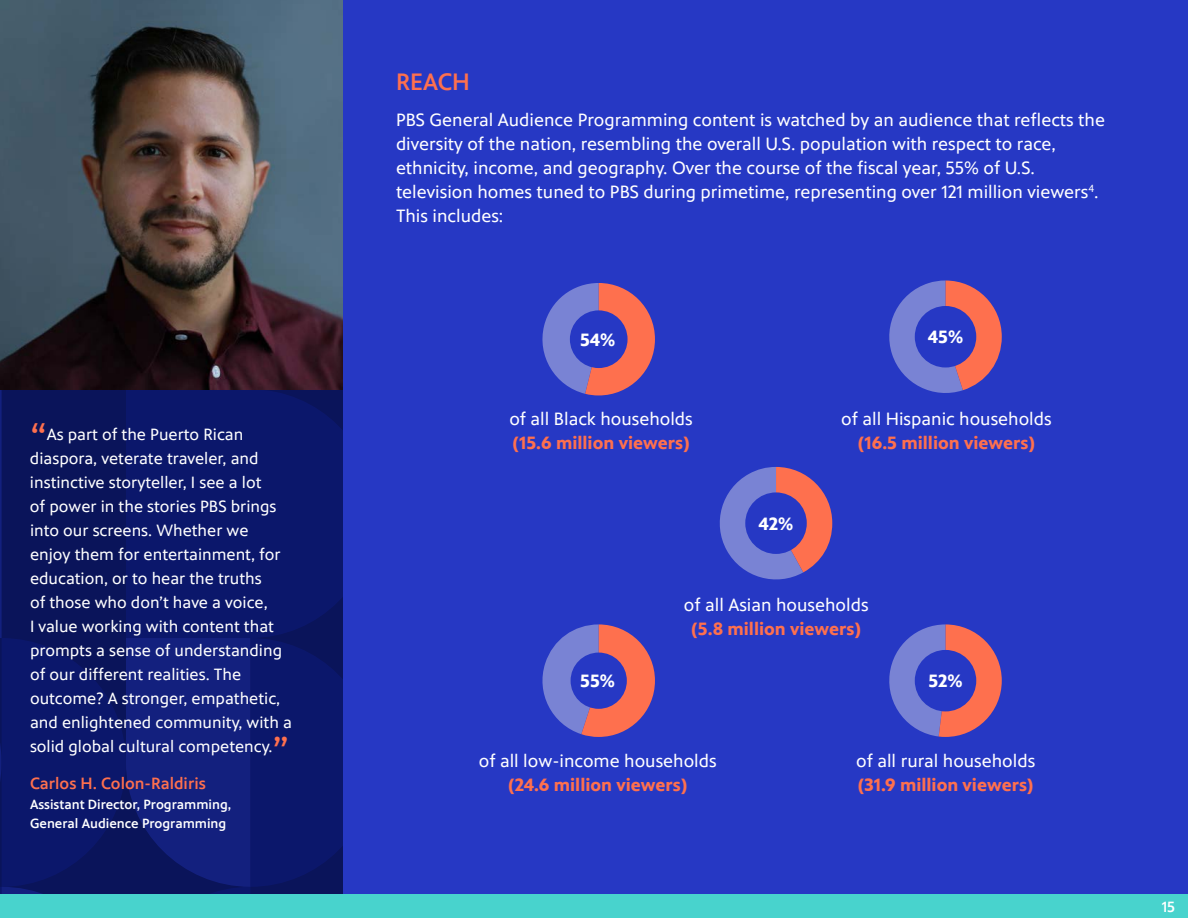
<style>
.page{position:relative;width:1188px;height:918px;background:#2638c4}
.page>*{position:absolute;margin:0;border:0;box-sizing:border-box;transform-origin:0 0}
.t1{font:39px "PBS Sans";color:#fe704e}
.MajorHeader{font:500 24px "PBS Sans";color:#fe704e}
.t2{font:18px/24px "PBS Sans";color:#fff}
.t3{font:700 18px "PBS Sans";color:#fff}
.t4{font:16.5px/24px "PBS Sans";color:#fff}
.Quote_name{font:500 16.5px "PBS Sans";color:#fe704e}
.t5{font:500 15px "PBS Sans";color:#fff}
.Quote_name-2{font:500 13.5px/19.5px "PBS Sans";color:#fff}
.s1{font-weight:700;color:#fe704e}
</style>
<div class="page">
<svg style="left:542px;top:283px;width:113px;height:112px"></svg>
<div style="left:570px;top:310px;width:58px;height:58px;background:#2638c4;border-radius:50%"></div>
<svg style="left:542px;top:624px;width:113px;height:113px"></svg>
<div style="left:571px;top:653px;width:56px;height:56px;background:#2638c4;border-radius:50%"></div>
<svg style="left:889px;top:624px;width:113px;height:113px"></svg>
<div style="left:915px;top:650px;width:61px;height:61px;background:#2638c4;border-radius:50%"></div>
<svg style="left:889px;top:280px;width:113px;height:113px"></svg>
<div style="left:915px;top:306px;width:61px;height:62px;background:#2638c4;border-radius:50%"></div>
<svg style="left:719px;top:467px;width:113px;height:113px"></svg>
<div style="left:745px;top:492px;width:62px;height:62px;background:#2638c4;border-radius:50%"></div>
<svg style="left:0;top:390px;width:342px;height:504px"></svg>
<img style="left:0;top:0;width:342px;height:390px">
<div style="left:0;top:894px;width:1188px;height:24px;background:#48d3cd"></div>
<p class="t1" style="left:30px;top:415px;width:18px">“</p>
<p class="t4" style="left:30px;top:422px;width:263px;text-indent:17px">As part of the Puerto Rican diaspora, veterate traveler, and instinctive storyteller, I see a lot<br>of power in the stories PBS brings into our screens. Whether we enjoy them for entertainment, for education, or to hear the truths<br>of those who don’t have a voice,<br>I value working with content that prompts a sense of understanding of our different realities. The outcome? A stronger, empathetic, and enlightened community, with a solid global cultural competency.</p>
<p class="t1" style="left:273px;top:729px;width:18px">”</p>
<p class="Quote_name" style="left:30px;top:774px;width:177px">Carlos H. Colon-Raldiris</p>
<p class="Quote_name-2" style="left:30px;top:795px;width:203px">Assistant Director, Programming,<br>General Audience Programming</p>
<p class="MajorHeader" style="left:396px;top:68px;width:76px">REACH</p>
<p class="t2" style="left:396px;top:108px;width:711px">PBS General Audience Programming content is watched by an audience that reflects the diversity of the nation, resembling the overall U.S. population with respect to race, ethnicity, income, and geography. Over the course of the fiscal year, 55% of U.S. television homes tuned to PBS during primetime, representing over 121 million viewers<sup>4</sup>.<br>This includes:</p>
<p class="t3" style="left:580px;top:330px;width:37px">54%</p>
<p class="t3" style="left:928px;top:327px;width:37px">45%</p>
<p class="t2" style="left:509px;top:407px;width:185px">of all Black households <span class="s1">(15.6 million viewers)</span></p>
<p class="t2" style="left:841px;top:407px;width:212px;text-align:center">of all Hispanic households <span class="s1">(16.5 million viewers)</span></p>
<p class="t3" style="left:759px;top:514px;width:36px">42%</p>
<p class="t2" style="left:684px;top:593px;width:186px;text-align:center">of all Asian households <span class="s1">(5.8 million viewers)</span></p>
<p class="t3" style="left:580px;top:671px;width:36px">55%</p>
<p class="t3" style="left:928px;top:671px;width:36px">52%</p>
<p class="t2" style="left:479px;top:749px;width:239px;text-align:center">of all low-income households <span class="s1">(24.6 million viewers)</span></p>
<p class="t2" style="left:856px;top:749px;width:181px">of all rural households <span class="s1">(31.9 million viewers)</span></p>
<p class="t5" style="left:1162px;top:898px;width:15px">15</p>
</div>
